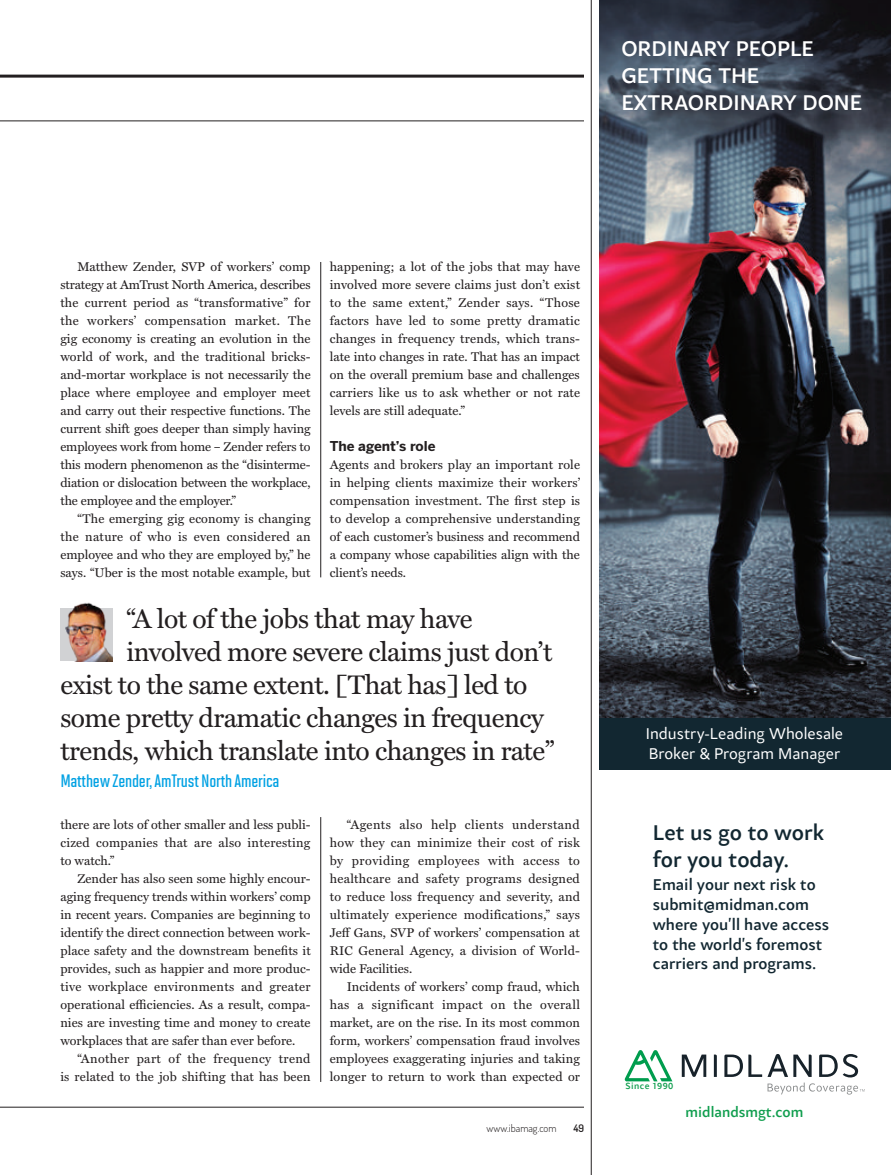
<style>
.page{position:relative;width:891px;height:1175px;background:#fff}
.page>*{position:absolute;margin:0;border:0;box-sizing:border-box;transform-origin:0 0}
.Pullquote{font:27px "Miller Text";letter-spacing:-.02em;color:#231f20}
.t1{font:500 22.5px/27px "Samo Sans Pro";color:#fff}
.t2{font:500 22.5px/27px "Samo Sans Pro";color:#122731}
.Pullquote-2{font:600 18px "Solano Gothic MVB";letter-spacing:-.01em;color:#00a1e3}
.t3{font:500 16.5px/19.8px "Samo Sans Pro";color:#122731}
.t4{font:16.5px/19.8px "Samo Sans Pro";color:#fff}
.t5{font:500 15px "Samo Sans Pro";color:#119e4f}
.Subheading{font:700 13.5px "Benton Sans";color:#231f20}
.Body_Copy{font:12.75px/18px "Miller Text";letter-spacing:.005em;color:#231f20;text-align:justify}
.t6{font:300 10.5px "Dosis";color:#231f20}
.t7{font:600 10.5px "Dosis";color:#231f20}
.t8{font:500 9.6px "Samo Sans Pro";letter-spacing:.05em;color:#119e4f}
</style>
<div class="page">
<hr style="left:0;top:121px;width:849px;height:1px;background:#231f20">
<hr style="left:0;top:75px;width:849px;height:3px;background:#231f20">
<hr style="left:0;top:1107px;width:849px;height:1px;background:#231f20">
<hr style="left:320px;top:262px;width:1px;height:315px;background:#231f20">
<hr style="left:320px;top:817px;width:1px;height:265px;background:#231f20">
<img style="left:60px;top:602px;width:53px;height:59px">
<div style="left:584px;top:69px;width:36px;height:61px;background:#fff"></div>
<div style="left:584px;top:1101px;width:36px;height:11px;background:#fff"></div>
<hr style="left:591px;top:0;width:1px;height:1175px;background:#231f20">
<div style="left:599px;top:657px;width:292px;height:518px;background:#fff"></div>
<div style="left:599px;top:715px;width:292px;height:55px;background:#122731"></div>
<svg style="left:624px;top:1050px;width:48px;height:31px"></svg>
<svg style="left:682px;top:1054px;width:24px;height:23px"></svg>
<svg style="left:714px;top:1054px;width:3px;height:23px"></svg>
<svg style="left:724px;top:1054px;width:141px;height:40px"></svg>
<img style="left:599px;top:0;width:292px;height:717px">
<p class="t1" style="left:621px;top:35px;width:242px">ORDINARY PEOPLE<br>GETTING THE<br>EXTRAORDINARY DONE</p>
<p class="Body_Copy" style="left:60px;top:258px;width:252px;text-indent:17px">Matthew Zender, SVP of workers’ comp strategy at AmTrust North America, describes the current period as “transformative” for the workers’ compensation market. The gig economy is creating an evolution in the world of work, and the traditional bricks&shy;and-mortar workplace is not necessarily the place where employee and employer meet and carry out their respective functions. The current shift goes deeper than simply having employees work from home – Zender refers to this modern phenomenon as the “disinterme&shy;diation or dislocation between the workplace, the employee and the employer.”</p>
<p class="Body_Copy" style="left:60px;top:510px;width:252px;text-indent:17px">“The emerging gig economy is changing the nature of who is even considered an employee and who they are employed by,” he says. “Uber is the most notable example, but</p>
<p class="Body_Copy" style="left:330px;top:258px;width:252px">happening; a lot of the jobs that may have involved more severe claims just don’t exist to the same extent,” Zender says. “Those factors have led to some pretty dramatic changes in frequency trends, which trans&shy;late into changes in rate. That has an impact on the overall premium base and challenges carriers like us to ask whether or not rate levels are still adequate.”</p>
<p class="Subheading" style="left:330px;top:438px;width:107px">The agent’s role</p>
<p class="Body_Copy" style="left:330px;top:456px;width:252px">Agents and brokers play an important role in helping clients maximize their workers’ compensation investment. The first step is to develop a comprehensive understanding of each customer’s business and recommend a company whose capabilities align with the client’s needs.</p>
<p class="Pullquote" style="left:126px;top:604px;width:348px">“A lot of the jobs that may have</p>
<p class="Pullquote" style="left:126px;top:637px;width:428px">involved more severe claims just don’t</p>
<p class="Pullquote" style="left:60px;top:670px;width:469px">exist to the same extent. [That has] led to</p>
<p class="Pullquote" style="left:60px;top:703px;width:485px">some pretty dramatic changes in frequency</p>
<p class="Pullquote" style="left:60px;top:736px;width:495px">trends, which translate into changes in rate”</p>
<p class="Pullquote-2" style="left:60px;top:771px;width:221px">Matthew Zender, AmTrust North America</p>
<p class="Body_Copy" style="left:60px;top:816px;width:252px">there are lots of other smaller and less publi&shy;cized companies that are also interesting to watch.”</p>
<p class="Body_Copy" style="left:60px;top:870px;width:252px;text-indent:17px">Zender has also seen some highly encour&shy;aging frequency trends within workers’ comp in recent years. Companies are beginning to identify the direct connection between work&shy;place safety and the downstream benefits it provides, such as happier and more produc&shy;tive workplace environments and greater operational efficiencies. As a result, compa&shy;nies are investing time and money to create workplaces that are safer than ever before.</p>
<p class="Body_Copy" style="left:60px;top:1050px;width:252px;text-align:right">“Another part of the frequency trend<br>is related to the job shifting that has been</p>
<p class="Body_Copy" style="left:330px;top:816px;width:252px;text-indent:17px">“Agents also help clients understand how they can minimize their cost of risk by providing employees with access to healthcare and safety programs designed to reduce loss frequency and severity, and ultimately experience modifications,” says Jeff Gans, SVP of workers’ compensation at RIC General Agency, a division of World&shy;wide Facilities.</p>
<p class="Body_Copy" style="left:330px;top:978px;width:252px;text-indent:17px">Incidents of workers’ comp fraud, which has a significant impact on the overall market, are on the rise. In its most common form, workers’ compensation fraud involves employees exaggerating injuries and taking longer to return to work than expected or</p>
<p class="t6" style="left:487px;top:1121px;width:71px">www.ibamag.com</p>
<p class="t7" style="left:573px;top:1121px;width:12px">49</p>
<p class="t4" style="left:646px;top:724px;width:199px">Industry-Leading Wholesale<br>Broker &amp; Program Manager</p>
<p class="t2" style="left:653px;top:819px;width:173px">Let us go to work for you today.</p>
<p class="t3" style="left:653px;top:875px;width:178px">Email your next risk to submit@midman.com where you’ll have access to the world’s foremost carriers and programs.</p>
<p class="t8" style="left:625px;top:1080px;width:49px">Since 1990</p>
<p class="t5" style="left:686px;top:1102px;width:119px">midlandsmgt.com</p>
</div>
